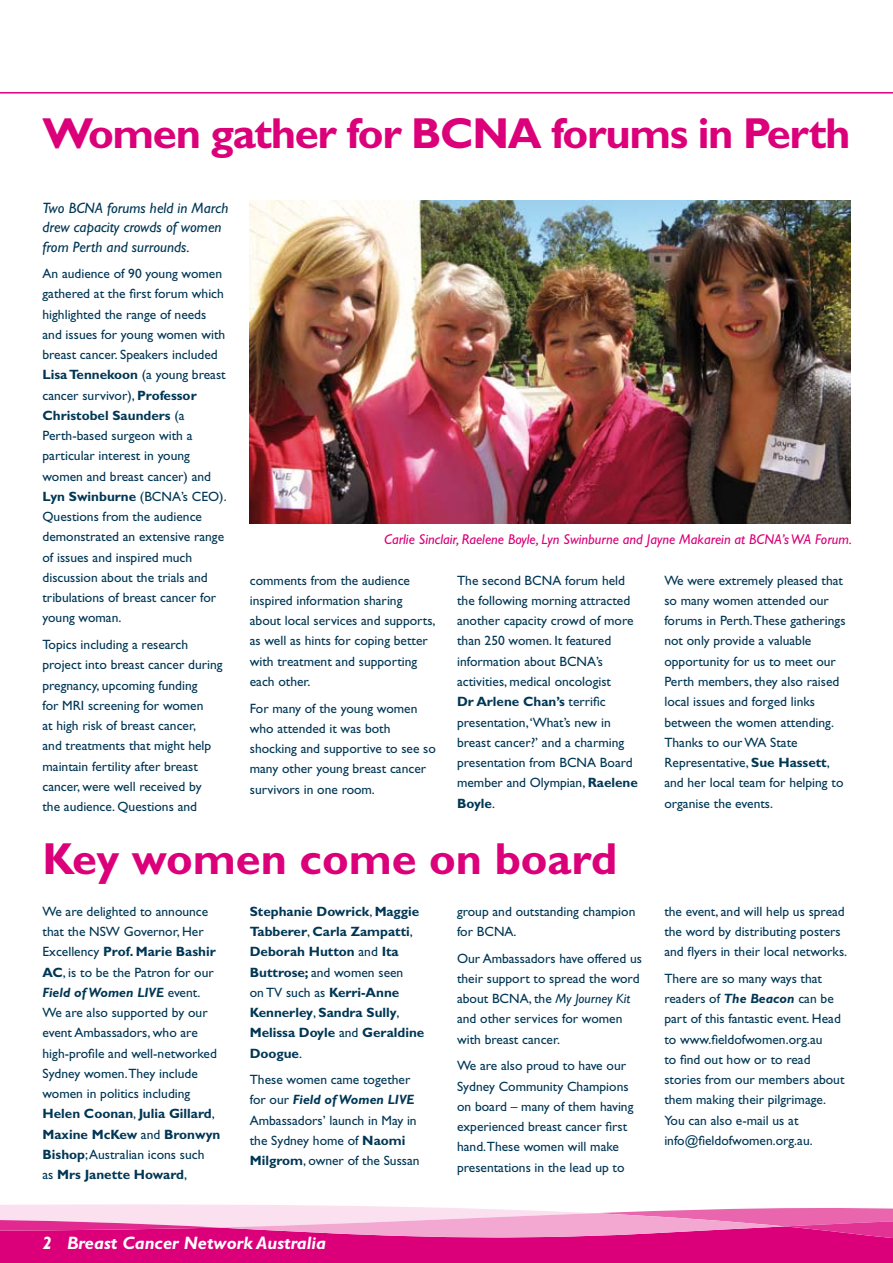
<style>
.page{position:relative;width:893px;height:1263px;background:#fff}
.page>*{position:absolute;margin:0;border:0;box-sizing:border-box;transform-origin:0 0}
.t1{font:700 45px "Gill Sans";color:#db007a}
.t2{font:700 43.5px "Gill Sans";letter-spacing:-.03em;color:#db007a}
.t3{font:italic 700 18px "Gill Sans";color:#fff}
.t4{font:italic 15px/19.5px "Gill Sans";color:#003755}
.t5{font:italic 14.25px "Gill Sans";color:#db007a}
.t6{font:13.5px/20.2px "Gill Sans";color:#003755}
.t7{font:700 13.5px/20.2px "Gill Sans";color:#003755}
.s1{font-weight:700}
.s2{font-weight:700;font-style:italic}
.s3{font-weight:400}
.s4{font-style:italic}
</style>
<div class="page">
<hr style="left:0;top:92px;width:893px;height:2px;background:#db007a">
<img style="left:250px;top:201px;width:600px;height:322px">
<svg style="left:0;top:1204px;width:893px;height:59px;background:#e756a7"></svg>
<h2 class="t2" style="left:43px;top:108px;width:809px">Women gather for BCNA forums in Perth</h2>
<p class="t4" style="left:42px;top:198px;width:188px">Two BCNA forums held in March drew capacity crowds of women from Perth and surrounds.</p>
<p class="t6" style="left:42px;top:263px;width:186px">An audience of 90 young women gathered at the first forum which highlighted the range of needs and issues for young women with breast cancer. Speakers included<br><span class="s1">Lisa Tennekoon</span> (a young breast cancer survivor), <span class="s1">Professor<br>Christobel Saunders</span> (a<br>Perth-based surgeon with a particular interest in young women and breast cancer) and<br><span class="s1">Lyn Swinburne</span> (BCNA’s CEO).<br>Questions from the audience demonstrated an extensive range of issues and inspired much discussion about the trials and tribulations of breast cancer for young woman.</p>
<p class="t6" style="left:42px;top:634px;width:182px">Topics including a research project into breast cancer during pregnancy, upcoming funding<br>for MRI screening for women<br>at high risk of breast cancer,<br>and treatments that might help maintain fertility after breast cancer, were well received by the audience. Questions and</p>
<p class="t5" style="left:384px;top:531px;width:469px">Carlie Sinclair, Raelene Boyle, Lyn Swinburne and Jayne Makarein at BCNA’s WA Forum.</p>
<p class="t6" style="left:664px;top:570px;width:183px">We were extremely pleased that so many women attended our forums in Perth.These gatherings not only provide a valuable opportunity for us to meet our<br>Perth members, they also raised local issues and forged links between the women attending.<br>Thanks to our WA State<br>Representative, <span class="s1">Sue Hassett</span>, and her local team for helping to organise the events.</p>
<p class="t6" style="left:250px;top:570px;width:187px">comments from the audience inspired information sharing about local services and supports, as well as hints for coping better with treatment and supporting each other.</p>
<p class="t6" style="left:250px;top:698px;width:188px">For many of the young women who attended it was both shocking and supportive to see so many other young breast cancer survivors in one room.</p>
<p class="t6" style="left:457px;top:570px;width:182px">The second BCNA forum held the following morning attracted another capacity crowd of more than 250 women. It featured information about BCNA’s activities, medical oncologist<br><span class="s1">Dr Arlene Chan’s</span> terrific presentation, ‘What’s new in breast cancer?’ and a charming presentation from BCNA Board member and Olympian, <span class="s1">Raelene<br>Boyle</span>.</p>
<h1 class="t1" style="left:43px;top:832px;width:576px">Key women come on board</h1>
<p class="t6" style="left:43px;top:901px;width:179px">We are delighted to announce that the NSW Governor, Her<br>Excellency <span class="s1">Prof. Marie Bashir<br>AC</span>, is to be the Patron for our<br><span class="s2">Field of Women LIVE</span> event.<br>We are also supported by our event Ambassadors, who are high-profile and well-networked<br>Sydney women.They include women in politics including<br><span class="s1">Helen Coonan</span>, <span class="s1">Julia Gillard</span>,<br><span class="s1">Maxine McKew</span> and <span class="s1">Bronwyn<br>Bishop</span>; Australian icons such<br>as <span class="s1">Mrs Janette Howard</span>,</p>
<p class="t7" style="left:250px;top:901px;width:176px">Stephanie Dowrick<span class="s3">,</span> Maggie<br>Tabberer<span class="s3">,</span> Carla Zampatti<span class="s3">,<br></span>Deborah Hutton <span class="s3">and</span> Ita<br>Buttrose; <span class="s3">and women seen<br>on TV such as</span> Kerri-Anne<br>Kennerley<span class="s3">,</span> Sandra Sully<span class="s3">,<br></span>Melissa Doyle <span class="s3">and</span> Geraldine<br>Doogue<span class="s3">.</span></p>
<p class="t6" style="left:250px;top:1069px;width:171px">These women came together for our <span class="s2">Field of Women LIVE<br></span>Ambassadors’ launch in May in the Sydney home of <span class="s1">Naomi<br>Milgrom</span>, owner of the Sussan</p>
<h3 class="t3" style="left:67px;top:1233px;width:261px">Breast Cancer Network Australia</h3>
<p class="t6" style="left:457px;top:901px;width:180px">group and outstanding champion for BCNA.</p>
<p class="t6" style="left:457px;top:948px;width:186px">Our Ambassadors have offered us their support to spread the word about BCNA, the <span class="s4">My Journey Kit </span>and other services for women with breast cancer.</p>
<p class="t6" style="left:457px;top:1055px;width:178px">We are also proud to have our<br>Sydney Community Champions on board – many of them having experienced breast cancer first hand.These women will make presentations in the lead up to</p>
<p class="t6" style="left:664px;top:901px;width:184px">the event, and will help us spread the word by distributing posters and flyers in their local networks.</p>
<p class="t6" style="left:664px;top:968px;width:182px">There are so many ways that readers of <span class="s2">The Beacon</span> can be part of this fantastic event. Head to www.fieldofwomen.org.au<br>to find out how or to read stories from our members about them making their pilgrimage.<br>You can also e-mail us at info@fieldofwomen.org.au.</p>
</div>
